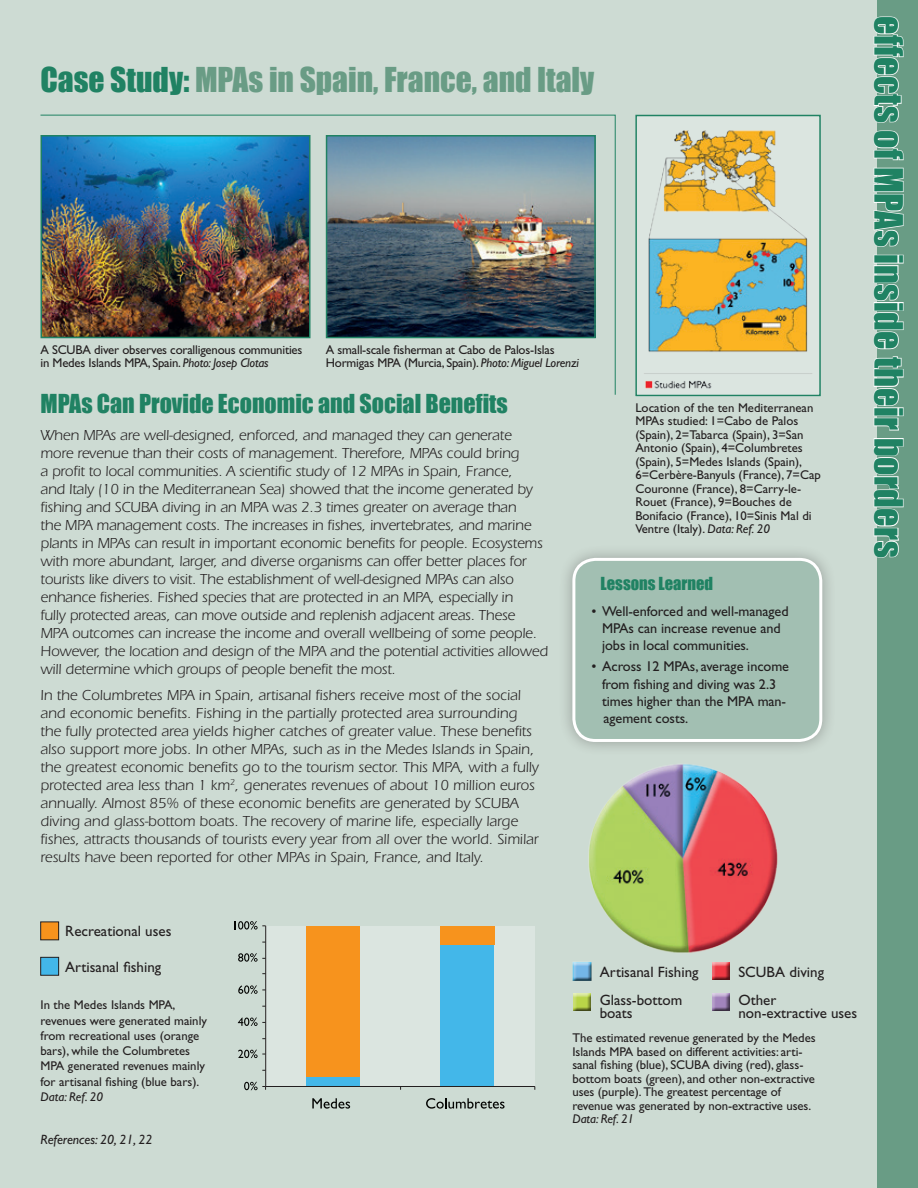
<style>
.page{position:relative;width:918px;height:1188px;background:#cddbd3}
.page>*{position:absolute;margin:0;border:0;box-sizing:border-box;transform-origin:0 0}
.t1{font:36px "Impact";letter-spacing:.015em;color:#208263}
.t2{font:31.5px "Impact";color:#699c85}
.t3{font:24px "Impact";color:#208263}
.t4{font:16.5px "Impact";color:#208263}
.t5{font:15px/18px "Itc Eras";letter-spacing:-.01em;color:#231f20}
.t6{font:15px/27.8px "Gill Sans";color:#231f20}
.t7{font:14.25px/17.1px "Gill Sans";letter-spacing:-.005em;color:#231f20}
.t8{font:italic 13.5px "Gill Sans";color:#231f20}
.t9{font:12.75px/13.5px "Gill Sans";letter-spacing:-.005em;color:#231f20}
.t10{font:italic 12.75px "Gill Sans";color:#231f20}
.s1{color:#208263}
.s2{font-style:italic}
</style>
<div class="page">
<div style="left:878px;top:0;width:40px;height:1188px;background:#699c85"></div>
<img style="left:589px;top:764px;width:189px;height:189px">
<div style="left:266px;top:926px;width:269px;height:161px;background:#dbe5e0"></div>
<img style="left:638px;top:118px;width:180px;height:275px">
<div style="left:635px;top:115px;width:186px;height:281px;border:2px solid #208263"></div>
<div style="left:41px;top:922px;width:18px;height:18px;background:#f7931d"></div>
<div style="left:40px;top:922px;width:19px;height:18px;border:1px solid #231f20"></div>
<div style="left:41px;top:957px;width:18px;height:18px;background:#43b7e9"></div>
<div style="left:40px;top:957px;width:19px;height:18px;border:1px solid #231f20"></div>
<div style="left:440px;top:945px;width:54px;height:141px;background:#43b7e9"></div>
<div style="left:306px;top:1077px;width:54px;height:9px;background:#43b7e9"></div>
<div style="left:440px;top:926px;width:54px;height:19px;background:#f7931d"></div>
<div style="left:306px;top:926px;width:54px;height:151px;background:#f7931d"></div>
<hr style="left:265px;top:926px;width:1px;height:160px;background:#231f20">
<hr style="left:266px;top:1086px;width:269px;height:1px;background:#231f20">
<svg style="left:244px;top:1082px;width:22px;height:8px"></svg>
<svg style="left:238px;top:1050px;width:28px;height:8px"></svg>
<svg style="left:238px;top:1018px;width:28px;height:8px"></svg>
<svg style="left:238px;top:985px;width:28px;height:9px"></svg>
<svg style="left:238px;top:953px;width:28px;height:9px"></svg>
<svg style="left:234px;top:921px;width:32px;height:9px"></svg>
<svg style="left:312px;top:1098px;width:38px;height:11px"></svg>
<svg style="left:426px;top:1098px;width:79px;height:11px"></svg>
<img style="left:40px;top:114px;width:576px;height:281px">
<div style="left:558px;top:544px;width:278px;height:212px;background:#231f20;opacity:.32"></div>
<div style="left:574px;top:559px;width:247px;height:181px;background:#a2bfb2;border-radius:22px"></div>
<div style="left:572px;top:558px;width:250px;height:184px;border:3px solid #fff;border-radius:22px"></div>
<svg style="left:873px;top:16px;width:31px;height:108px"></svg>
<svg style="left:873px;top:130px;width:31px;height:31px"></svg>
<svg style="left:873px;top:167px;width:31px;height:81px"></svg>
<svg style="left:873px;top:254px;width:31px;height:96px"></svg>
<svg style="left:873px;top:356px;width:31px;height:75px"></svg>
<svg style="left:873px;top:437px;width:31px;height:122px"></svg>
<div style="left:570px;top:961px;width:22px;height:21px;background:#231f20;opacity:.75"></div>
<div style="left:572px;top:993px;width:19px;height:18px;background:#231f20;opacity:.75"></div>
<div style="left:710px;top:962px;width:20px;height:19px;background:#231f20;opacity:.75"></div>
<div style="left:710px;top:993px;width:20px;height:18px;background:#231f20;opacity:.75"></div>
<h2 class="t2" style="left:40px;top:61px;width:555px"><span class="s1">Case Study:</span> MPAs in Spain, France, and Italy</h2>
<p class="t9" style="left:40px;top:343px;width:263px">A SCUBA diver observes coralligenous communities in Medes Islands MPA, Spain. <span class="s2">Photo: Josep Clotas</span></p>
<p class="t9" style="left:326px;top:343px;width:255px">A small-scale fisherman at Cabo de Palos-Islas<br>Hormigas MPA (Murcia, Spain). <span class="s2">Photo: Miguel Lorenzi</span></p>
<h3 class="t3" style="left:40px;top:389px;width:469px">MPAs Can Provide Economic and Social Benefits</h3>
<p class="t5" style="left:40px;top:426px;width:509px">When MPAs are well-designed, enforced, and managed they can generate more revenue than their costs of management. Therefore, MPAs could bring<br>a profit to local communities. A scientific study of 12 MPAs in Spain, France,<br>and Italy (10 in the Mediterranean Sea) showed that the income generated by fishing and SCUBA diving in an MPA was 2.3 times greater on average than<br>the MPA management costs. The increases in fishes, invertebrates, and marine plants in MPAs can result in important economic benefits for people. Ecosystems with more abundant, larger, and diverse organisms can offer better places for tourists like divers to visit. The establishment of well-designed MPAs can also enhance fisheries. Fished species that are protected in an MPA, especially in<br>fully protected areas, can move outside and replenish adjacent areas. These<br>MPA outcomes can increase the income and overall wellbeing of some people.<br>However, the location and design of the MPA and the potential activities allowed will determine which groups of people benefit the most.</p>
<p class="t5" style="left:40px;top:687px;width:500px">In the Columbretes MPA in Spain, artisanal fishers receive most of the social and economic benefits. Fishing in the partially protected area surrounding the fully protected area yields higher catches of greater value. These benefits also support more jobs. In other MPAs, such as in the Medes Islands in Spain, the greatest economic benefits go to the tourism sector. This MPA, with a fully protected area less than 1 km<sup>2</sup>, generates revenues of about 10 million euros annually. Almost 85% of these economic benefits are generated by SCUBA diving and glass-bottom boats. The recovery of marine life, especially large fishes, attracts thousands of tourists every year from all over the world. Similar results have been reported for other MPAs in Spain, France, and Italy.</p>
<p class="t9" style="left:635px;top:401px;width:187px">Location of the ten Mediterranean MPAs studied: 1=Cabo de Palos (Spain), 2=Tabarca (Spain), 3=San Antonio (Spain), 4=Columbretes (Spain), 5=Medes Islands (Spain), 6=Cerbère-Banyuls (France), 7=Cap Couronne (France), 8=Carry-le-Rouet (France), 9=Bouches de Bonifacio (France), 10=Sinis Mal di Ventre (Italy). <span class="s2">Data: Ref. 20</span></p>
<p class="t4" style="left:601px;top:573px;width:114px">Lessons Learned</p>
<p class="t7" style="left:602px;top:603px;width:188px;text-indent:-11px">• Well-enforced and well-managed<br>MPAs can increase revenue and jobs in local communities.</p>
<p class="t7" style="left:602px;top:658px;width:189px;text-indent:-10px">• Across 12 MPAs, average income from fishing and diving was 2.3 times higher than the MPA man&shy;agement costs.</p>
<h1 class="t1" style="left:911px;top:16px;width:543px;rotate:90deg">effects of MPAs inside their borders</h1>
<p class="t6" style="left:65px;top:918px;width:108px">Recreational uses</p>
<p class="t6" style="left:65px;top:953px;width:98px">Artisanal fishing</p>
<p class="t9" style="left:40px;top:997px;width:168px;line-height:15.3px">In the Medes Islands MPA, revenues were generated mainly from recreational uses (orange bars), while the Columbretes<br>MPA generated revenues mainly for artisanal fishing (blue bars).</p>
<p class="t10" style="left:40px;top:1089px;width:64px">Data: Ref. 20</p>
<p class="t8" style="left:40px;top:1132px;width:114px">References: 20, 21, 22</p>
<p class="t6" style="left:600px;top:958px;width:100px">Artisanal Fishing<br>Glass-bottom</p>
<p class="t6" style="left:600px;top:999px;width:34px">boats</p>
<p class="t6" style="left:738px;top:958px;width:87px">SCUBA diving<br>Other</p>
<p class="t6" style="left:738px;top:999px;width:120px">non-extractive uses</p>
<p class="t9" style="left:572px;top:1031px;width:245px">The estimated revenue generated by the Medes Islands MPA based on different activities: arti&shy;sanal fishing (blue), SCUBA diving (red), glass&shy;bottom boats (green), and other non-extractive uses (purple). The greatest percentage of revenue was generated by non-extractive uses.</p>
<p class="t10" style="left:572px;top:1112px;width:63px">Data: Ref. 21</p>
</div>
